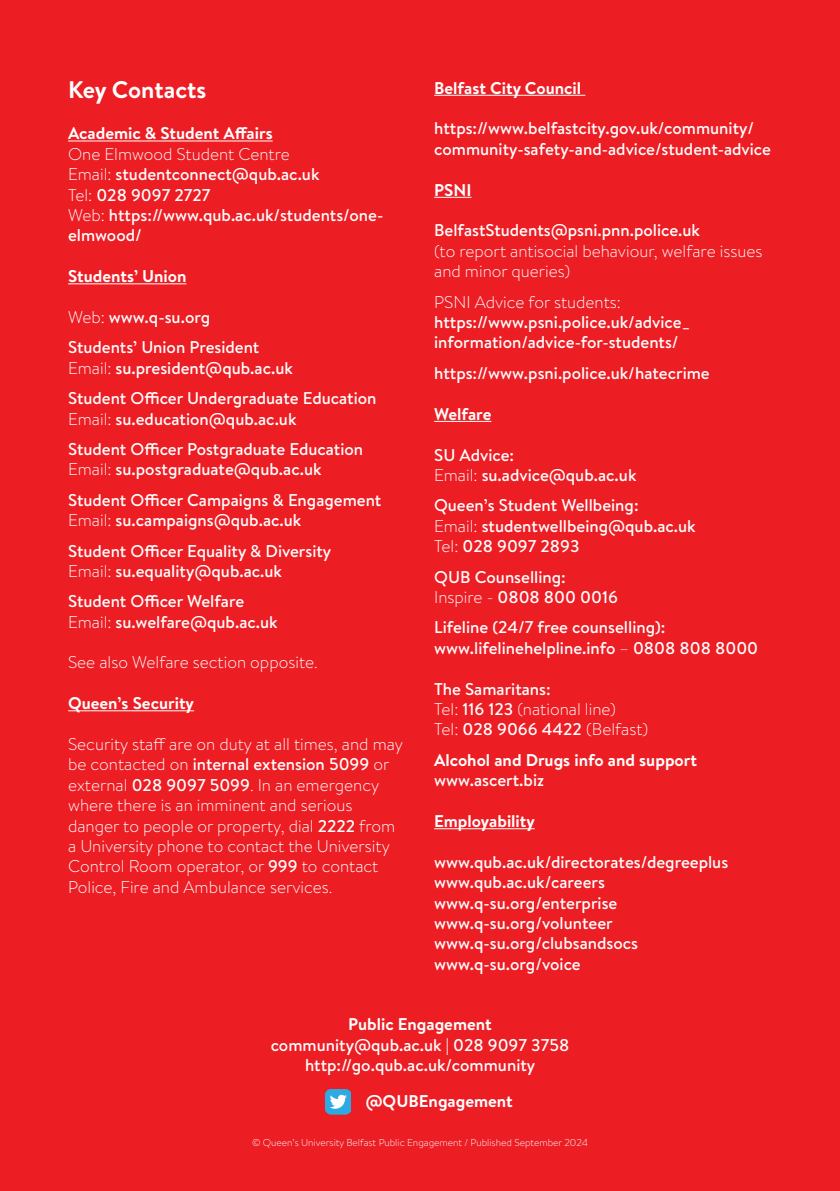
<style>
.page{position:relative;width:840px;height:1191px;background:#fff}
.page>*{position:absolute;margin:0;border:0;box-sizing:border-box;transform-origin:0 0}
.t1{font:700 24px "Brandon Text";color:#fff}
.t2{font:500 17px/20.4px "Brandon Text";color:#fff}
.t3{font:300 17px/20.4px "Brandon Text";color:#fff}
.t4{font:700 17px "Brandon Text";color:#fff}
.t5{font:300 10px "Brandon Text";color:#fff}
.s1{font-weight:300}
.s2{font-weight:500}
</style>
<div class="page">
<div style="left:0;top:0;width:839px;height:1191px;background:#ed1d24"></div>
<hr style="left:68px;top:141px;width:204px;height:1px;background:#fff">
<hr style="left:68px;top:283px;width:118px;height:1px;background:#fff">
<hr style="left:68px;top:710px;width:126px;height:1px;background:#fff">
<hr style="left:434px;top:95px;width:151px;height:1px;background:#fff">
<hr style="left:434px;top:197px;width:37px;height:1px;background:#fff">
<hr style="left:434px;top:421px;width:57px;height:1px;background:#fff">
<hr style="left:434px;top:828px;width:100px;height:1px;background:#fff">
<svg style="left:325px;top:1088px;width:26px;height:26px"></svg>
<p class="t1" style="left:68px;top:73px;width:140px">Key Contacts</p>
<p class="t4" style="left:68px;top:122px;width:206px">Academic &amp; Student Affairs</p>
<p class="t3" style="left:68px;top:143px;width:223px">One Elmwood Student Centre</p>
<p class="t2" style="left:68px;top:164px;width:253px"><span class="s1">Email:</span> studentconnect@qub.ac.uk</p>
<p class="t2" style="left:68px;top:184px;width:144px"><span class="s1">Tel:</span> 028 9097 2727</p>
<p class="t2" style="left:68px;top:204px;width:317px"><span class="s1">Web:</span> https://www.qub.ac.uk/students/one&shy;elmwood/</p>
<p class="t4" style="left:68px;top:264px;width:120px">Students’ Union</p>
<p class="t2" style="left:68px;top:306px;width:143px"><span class="s1">Web:</span> www.q-su.org</p>
<p class="t2" style="left:68px;top:337px;width:193px">Students’ Union President</p>
<p class="t2" style="left:68px;top:357px;width:226px"><span class="s1">Email:</span> su.president@qub.ac.uk</p>
<p class="t2" style="left:68px;top:388px;width:310px">Student Officer Undergraduate Education</p>
<p class="t2" style="left:68px;top:408px;width:230px"><span class="s1">Email:</span> su.education@qub.ac.uk</p>
<p class="t2" style="left:68px;top:438px;width:296px">Student Officer Postgraduate Education</p>
<p class="t2" style="left:68px;top:459px;width:255px"><span class="s1">Email:</span> su.postgraduate@qub.ac.uk</p>
<p class="t2" style="left:68px;top:489px;width:315px">Student Officer Campaigns &amp; Engagement</p>
<p class="t2" style="left:68px;top:510px;width:235px"><span class="s1">Email:</span> su.campaigns@qub.ac.uk</p>
<p class="t2" style="left:68px;top:540px;width:265px">Student Officer Equality &amp; Diversity</p>
<p class="t2" style="left:68px;top:560px;width:215px"><span class="s1">Email:</span> su.equality@qub.ac.uk</p>
<p class="t2" style="left:68px;top:591px;width:177px">Student Officer Welfare</p>
<p class="t2" style="left:68px;top:611px;width:211px"><span class="s1">Email:</span> su.welfare@qub.ac.uk</p>
<p class="t3" style="left:68px;top:651px;width:251px">See also Welfare section opposite.</p>
<p class="t4" style="left:68px;top:691px;width:127px">Queen’s Security</p>
<p class="t3" style="left:68px;top:733px;width:336px">Security staff are on duty at all times, and may be contacted on <span class="s2">internal extension 5099</span> or external <span class="s2">028 9097 5099</span>. In an emergency where there is an imminent and serious danger to people or property, dial <span class="s2">2222</span> from a University phone to contact the University Control Room operator, or <span class="s2">999</span> to contact Police, Fire and Ambulance services.</p>
<p class="t4" style="left:434px;top:76px;width:148px">Belfast City Council</p>
<p class="t2" style="left:434px;top:118px;width:338px">https://www.belfastcity.gov.uk/community/ community-safety-and-advice/student-advice</p>
<p class="t4" style="left:434px;top:178px;width:39px">PSNI</p>
<p class="t2" style="left:434px;top:220px;width:267px">BelfastStudents@psni.pnn.police.uk</p>
<p class="t3" style="left:434px;top:240px;width:329px">(to report antisocial behaviour, welfare issues and minor queries)</p>
<p class="t3" style="left:434px;top:291px;width:188px">PSNI Advice for students:</p>
<p class="t2" style="left:434px;top:311px;width:258px">https://www.psni.police.uk/advice_ information/advice-for-students/</p>
<p class="t2" style="left:434px;top:362px;width:277px">https://www.psni.police.uk/hatecrime</p>
<p class="t4" style="left:434px;top:402px;width:59px">Welfare</p>
<p class="t2" style="left:434px;top:444px;width:81px">SU Advice:</p>
<p class="t2" style="left:434px;top:464px;width:204px"><span class="s1">Email:</span> su.advice@qub.ac.uk</p>
<p class="t2" style="left:434px;top:495px;width:206px">Queen’s Student Wellbeing:</p>
<p class="t2" style="left:434px;top:515px;width:263px"><span class="s1">Email:</span> studentwellbeing@qub.ac.uk</p>
<p class="t2" style="left:434px;top:535px;width:147px"><span class="s1">Tel:</span> 028 9097 2893</p>
<p class="t2" style="left:434px;top:566px;width:133px">QUB Counselling:</p>
<p class="t2" style="left:434px;top:586px;width:185px"><span class="s1">Inspire -</span> 0808 800 0016</p>
<p class="t2" style="left:434px;top:617px;width:233px">Lifeline (24/7 free counselling):</p>
<p class="t2" style="left:434px;top:637px;width:325px">www.lifelinehelpline.info <span class="s1">–</span> 0808 808 8000</p>
<p class="t2" style="left:434px;top:678px;width:118px">The Samaritans:</p>
<p class="t3" style="left:434px;top:698px;width:183px">Tel: <span class="s2">116 123</span> (national line)</p>
<p class="t3" style="left:434px;top:718px;width:215px">Tel: <span class="s2">028 9066 4422</span> (Belfast)</p>
<p class="t4" style="left:434px;top:748px;width:264px">Alcohol and Drugs info and support</p>
<p class="t2" style="left:434px;top:769px;width:111px">www.ascert.biz</p>
<p class="t4" style="left:434px;top:809px;width:102px">Employability</p>
<p class="t2" style="left:434px;top:851px;width:295px">www.qub.ac.uk/directorates/degreeplus</p>
<p class="t2" style="left:434px;top:871px;width:172px">www.qub.ac.uk/careers</p>
<p class="t2" style="left:434px;top:892px;width:185px">www.q-su.org/enterprise</p>
<p class="t2" style="left:434px;top:912px;width:180px">www.q-su.org/volunteer</p>
<p class="t2" style="left:434px;top:933px;width:205px">www.q-su.org/clubsandsocs</p>
<p class="t2" style="left:434px;top:953px;width:148px">www.q-su.org/voice</p>
<p class="t4" style="left:348px;top:1012px;width:145px">Public Engagement</p>
<p class="t2" style="left:270px;top:1034px;width:300px">community@qub.ac.uk | 028 9097 3758</p>
<p class="t2" style="left:305px;top:1054px;width:232px">http://go.qub.ac.uk/community</p>
<p class="t4" style="left:365px;top:1089px;width:149px">@QUBEngagement</p>
<p class="t5" style="left:252px;top:1135px;width:337px">© Queen’s University Belfast Public Engagement / Published September 2024</p>
</div>
